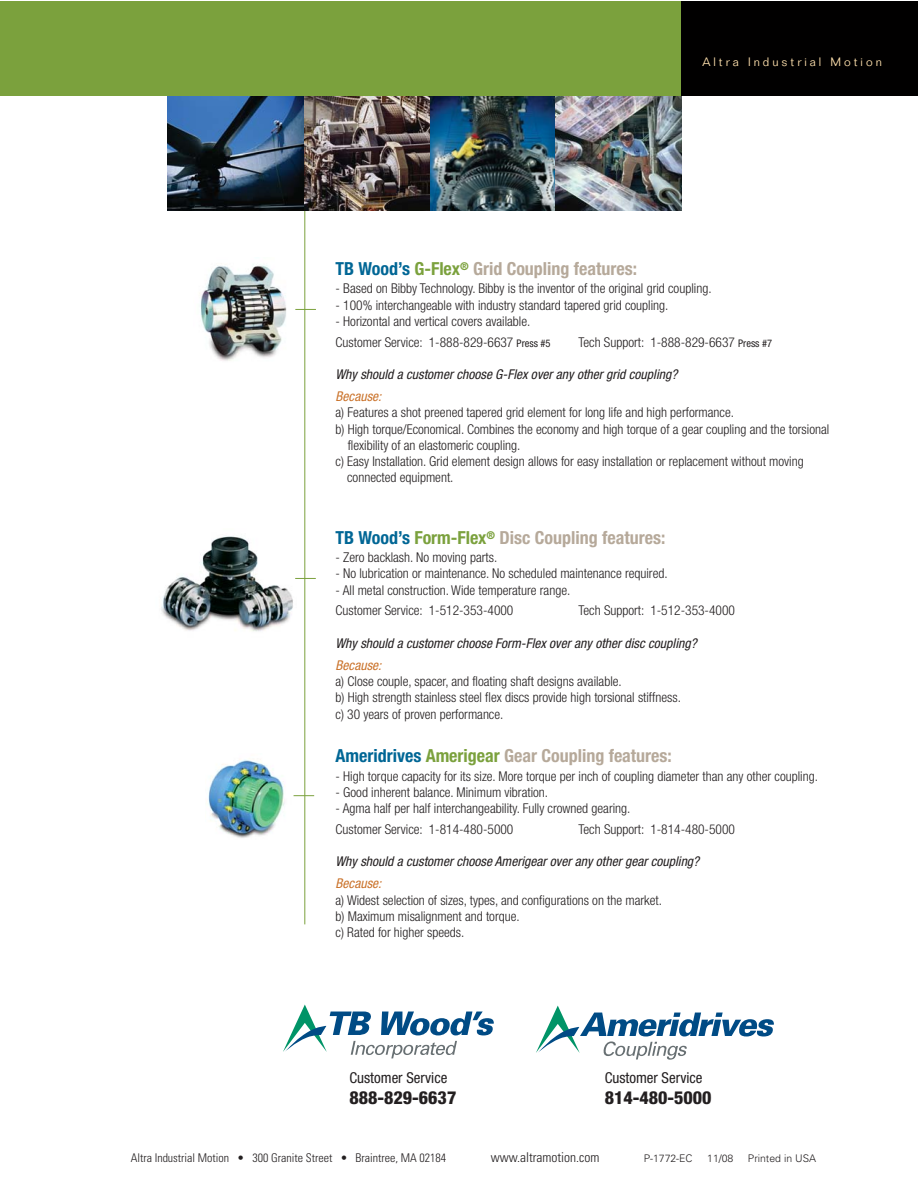
<style>
.page{position:relative;width:918px;height:1188px;background:#fff}
.page>*{position:absolute;margin:0;border:0;box-sizing:border-box;transform-origin:0 0}
.t1{font:700 condensed 18px "Helvetica Neue";color:#b6a99a}
.t2{font:800 condensed 18px "Helvetica Neue";color:#231f20}
.t3{font:condensed 15px "Helvetica Neue";color:#231f20}
.t4{font:300 condensed 13.5px/16.2px "Helvetica Neue";color:#231f20}
.t5{font:italic condensed 13.5px "Helvetica Neue";letter-spacing:.005em;color:#231f20}
.t6{font:italic condensed 13.5px "Helvetica Neue";color:#ca722a}
.t7{font:300 condensed 13.5px "Univers";color:#231f20}
.t8{font:300 condensed 12px "Univers";color:#231f20}
.t9{font:300 12px "Folio";letter-spacing:.25em;color:#fcdeab}
.t10{font:300 10.5px "Univers";color:#231f20}
.s1{color:#006695}
.s2{color:#7ba13d}
.s3{font-weight:400;font-size:10.5px}
</style>
<div class="page">
<svg style="left:283px;top:1005px;width:211px;height:53px"></svg>
<svg style="left:536px;top:1006px;width:238px;height:54px"></svg>
<hr style="left:304px;top:204px;width:1px;height:720px;background:#7ba13d">
<img style="left:200px;top:264px;width:98px;height:97px">
<img style="left:161px;top:536px;width:132px;height:96px">
<img style="left:208px;top:760px;width:77px;height:78px">
<svg style="left:295px;top:309px;width:21px;height:1px"></svg>
<svg style="left:295px;top:578px;width:21px;height:1px"></svg>
<svg style="left:294px;top:795px;width:20px;height:1px"></svg>
<img style="left:167px;top:96px;width:138px;height:114px">
<img style="left:305px;top:96px;width:125px;height:114px">
<img style="left:430px;top:96px;width:126px;height:114px">
<img style="left:556px;top:96px;width:126px;height:114px">
<div style="left:0;top:2px;width:683px;height:94px;background:#7ba13d"></div>
<div style="left:682px;top:2px;width:236px;height:94px;background:#010000"></div>
<p class="t9" style="left:703px;top:57px;width:181px">Altra Industrial Motion</p>
<h1 class="t1" style="left:336px;top:262px;width:303px"><span class="s1">TB Wood’s</span> <span class="s2">G-Flex</span><sup>®</sup> Grid Coupling features:</h1>
<p class="t4" style="left:336px;top:282px;width:378px">- Based on Bibby Technology. Bibby is the inventor of the original grid coupling.</p>
<p class="t4" style="left:336px;top:298px;width:334px">- 100% interchangeable with industry standard tapered grid coupling.</p>
<p class="t4" style="left:336px;top:312px;width:217px;line-height:20.7px">- Horizontal and vertical covers available.<br>Customer Service: 1-888-829-6637 <span class="s3">Press #5</span></p>
<p class="t4" style="left:579px;top:335px;width:195px">Tech Support: 1-888-829-6637 <span class="s3">Press #7</span></p>
<p class="t5" style="left:336px;top:369px;width:346px">Why should a customerchoose G-Flex overany othergrid coupling?</p>
<p class="t6" style="left:336px;top:392px;width:50px">Because:</p>
<p class="t4" style="left:336px;top:406px;width:400px">a) Features a shot preened tapered grid element for long life and high performance.</p>
<p class="t4" style="left:336px;top:422px;width:495px">b) High torque/Economical. Combines the economy and high torque of a gear coupling and the torsional</p>
<p class="t4" style="left:348px;top:438px;width:174px">flexibility of an elastomeric coupling.</p>
<p class="t4" style="left:336px;top:454px;width:470px">c) Easy Installation. Grid element design allows for easy installation or replacement without moving</p>
<p class="t4" style="left:347px;top:471px;width:108px">connected equipment.</p>
<h1 class="t1" style="left:336px;top:531px;width:331px"><span class="s1">TB Wood’s</span> <span class="s2">Form-Flex</span><sup>®</sup> Disc Coupling features:</h1>
<p class="t4" style="left:336px;top:551px;width:163px">- Zero backlash. No moving parts.</p>
<p class="t4" style="left:336px;top:567px;width:334px">- No lubrication or maintenance. No scheduled maintenance required.</p>
<p class="t4" style="left:336px;top:581px;width:236px;line-height:20.7px">- All metal construction. Wide temperature range.<br>Customer Service: 1-512-353-4000</p>
<p class="t4" style="left:579px;top:604px;width:158px">Tech Support: 1-512-353-4000</p>
<p class="t5" style="left:336px;top:638px;width:365px">Why should a customerchoose Form-Flex overany otherdisc coupling?</p>
<p class="t6" style="left:336px;top:660px;width:50px">Because:</p>
<p class="t4" style="left:336px;top:674px;width:347px">a) Close couple, spacer, and floating shaft designs available.<br>b) High strength stainless steel flex discs provide high torsional stiffness. c) 30 years of proven performance.</p>
<h1 class="t1" style="left:336px;top:749px;width:338px"><span class="s1">Ameridrives</span> <span class="s2">Amerigear</span> Gear Coupling features:</h1>
<p class="t4" style="left:336px;top:769px;width:484px">- High torque capacity for its size. More torque per inch of coupling diameter than any other coupling.</p>
<p class="t4" style="left:336px;top:785px;width:214px">- Good inherent balance. Minimum vibration.</p>
<p class="t4" style="left:336px;top:799px;width:296px;line-height:20.7px">- Agma half per half interchangeability. Fully crowned gearing.<br>Customer Service: 1-814-480-5000</p>
<p class="t4" style="left:579px;top:822px;width:158px">Tech Support: 1-814-480-5000</p>
<p class="t5" style="left:336px;top:856px;width:368px">Why should a customerchoose Amerigearoverany othergearcoupling?</p>
<p class="t6" style="left:336px;top:879px;width:50px">Because:</p>
<p class="t4" style="left:336px;top:893px;width:328px">a) Widest selection of sizes, types, and configurations on the market. b) Maximum misalignment and torque.<br>c) Rated for higher speeds.</p>
<p class="t3" style="left:350px;top:1073px;width:99px">Customer Service</p>
<h1 class="t2" style="left:350px;top:1091px;width:108px">888-829-6637</h1>
<p class="t3" style="left:605px;top:1073px;width:99px">Customer Service</p>
<h1 class="t2" style="left:605px;top:1091px;width:108px">814-480-5000</h1>
<p class="t8" style="left:131px;top:1153px;width:317px">Altra Industrial Motion • 300 Granite Street • Braintree, MA 02184</p>
<p class="t7" style="left:491px;top:1152px;width:110px">www.altramotion.com</p>
<p class="t10" style="left:644px;top:1154px;width:50px">P-1772-EC</p>
<p class="t10" style="left:707px;top:1154px;width:28px">11/08</p>
<p class="t10" style="left:748px;top:1154px;width:70px">Printed in USA</p>
</div>
